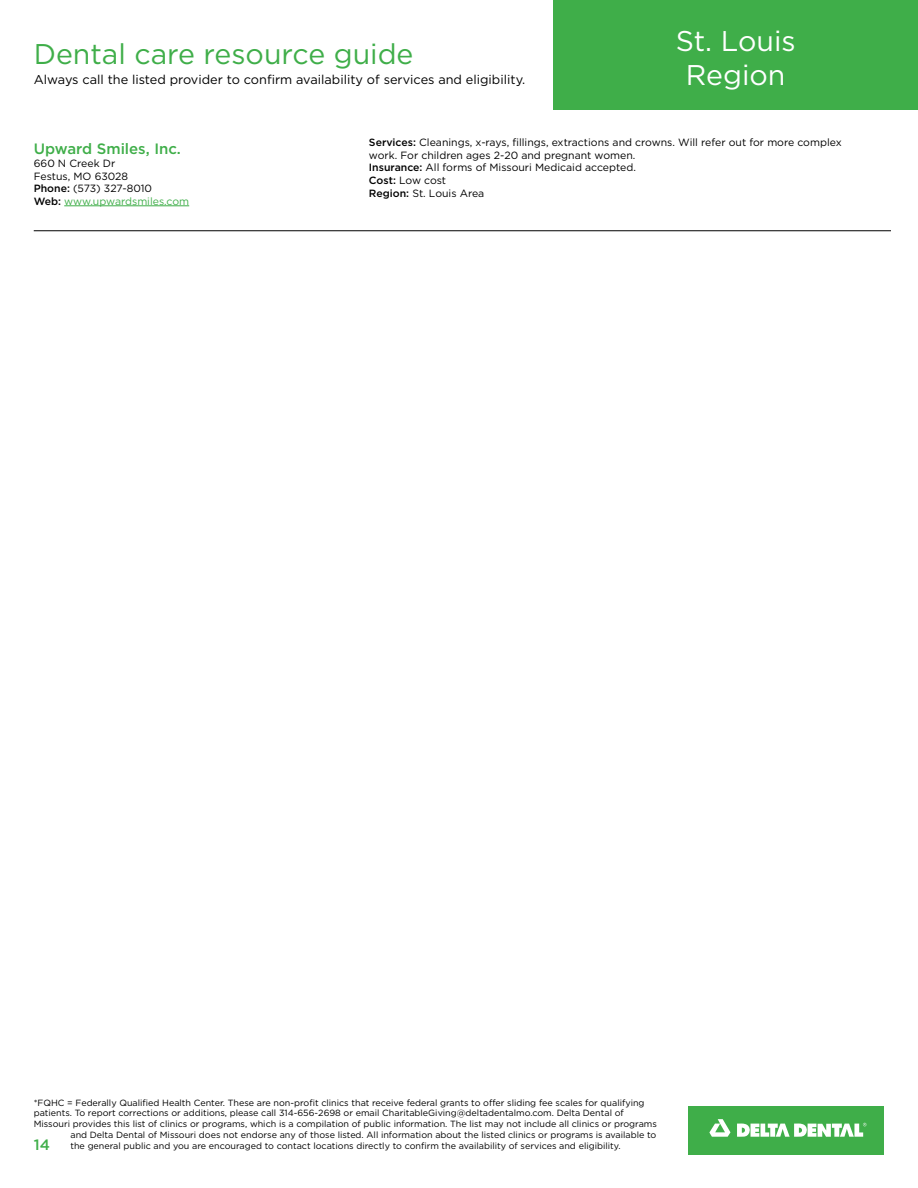
<style>
.page{position:relative;width:918px;height:1188px;background:#fff}
.page>*{position:absolute;margin:0;border:0;box-sizing:border-box;transform-origin:0 0}
.t1{font:28.5px "Gotham";color:#3fae49}
.t2{font:28.5px/34.2px "Gotham";color:#fff;text-align:center}
.t3{font:500 15px "Gotham";color:#3fae49}
.t4{font:12.75px "Gotham";color:#000}
.t5{font:10.5px/12.6px "Gotham";color:#000}
.t6{font:9px "Gotham";color:#000}
.s1{font-weight:500}
.s2{color:#3fae49}
</style>
<div class="page">
<div style="left:554px;top:0;width:364px;height:109px;background:#3fae49"></div>
<div style="left:688px;top:1106px;width:196px;height:48px;background:#3fae49"></div>
<svg style="left:709px;top:1119px;width:21px;height:18px"></svg>
<svg style="left:737px;top:1123px;width:129px;height:14px"></svg>
<hr style="left:64px;top:206px;width:125px;height:1px;background:#3fae49">
<hr style="left:34px;top:230px;width:857px;height:1px;background:#000">
<h1 class="t1" style="left:34px;top:36px;width:381px">Dental care resource guide</h1>
<h3 class="t4" style="left:34px;top:71px;width:493px">Always call the listed provider to confirm availability of services and eligibility.</h3>
<h1 class="t2" style="left:676px;top:23px;width:122px">St. Louis<br>Region</h1>
<h2 class="t3" style="left:34px;top:139px;width:149px">Upward Smiles, Inc.</h2>
<p class="t5" style="left:34px;top:157px;width:157px">660 N Creek Dr<br>Festus, MO 63028<br><span class="s1">Phone:</span> (573) 327-8010<br><span class="s1">Web:</span> <span class="s2">www.upwardsmiles.com</span></p>
<p class="t5" style="left:369px;top:136px;width:474px"><span class="s1">Services:</span> Cleanings, x-rays, fillings, extractions and crowns. Will refer out for more complex work. For children ages 2-20 and pregnant women.<br><span class="s1">Insurance:</span> All forms of Missouri Medicaid accepted.<br><span class="s1">Cost:</span> Low cost<br><span class="s1">Region:</span> St. Louis Area</p>
<p class="t6" style="left:34px;top:1097px;width:612px">*FQHC = Federally Qualified Health Center. These are non-profit clinics that receive federal grants to offer sliding fee scales for qualifying</p>
<p class="t6" style="left:34px;top:1107px;width:592px">patients. To report corrections or additions, please call 314-656-2698 or email CharitableGiving@deltadentalmo.com. Delta Dental of</p>
<p class="t6" style="left:34px;top:1118px;width:625px">Missouri provides this list of clinics or programs, which is a compilation of public information. The list may not include all clinics or programs</p>
<p class="t6" style="left:70px;top:1129px;width:587px">and Delta Dental of Missouri does not endorse any of those listed. All information about the listed clinics or programs is available to</p>
<p class="t6" style="left:70px;top:1140px;width:552px">the general public and you are encouraged to contact locations directly to confirm the availability of services and eligibility.</p>
<h2 class="t3" style="left:34px;top:1135px;width:18px">14</h2>
</div>
